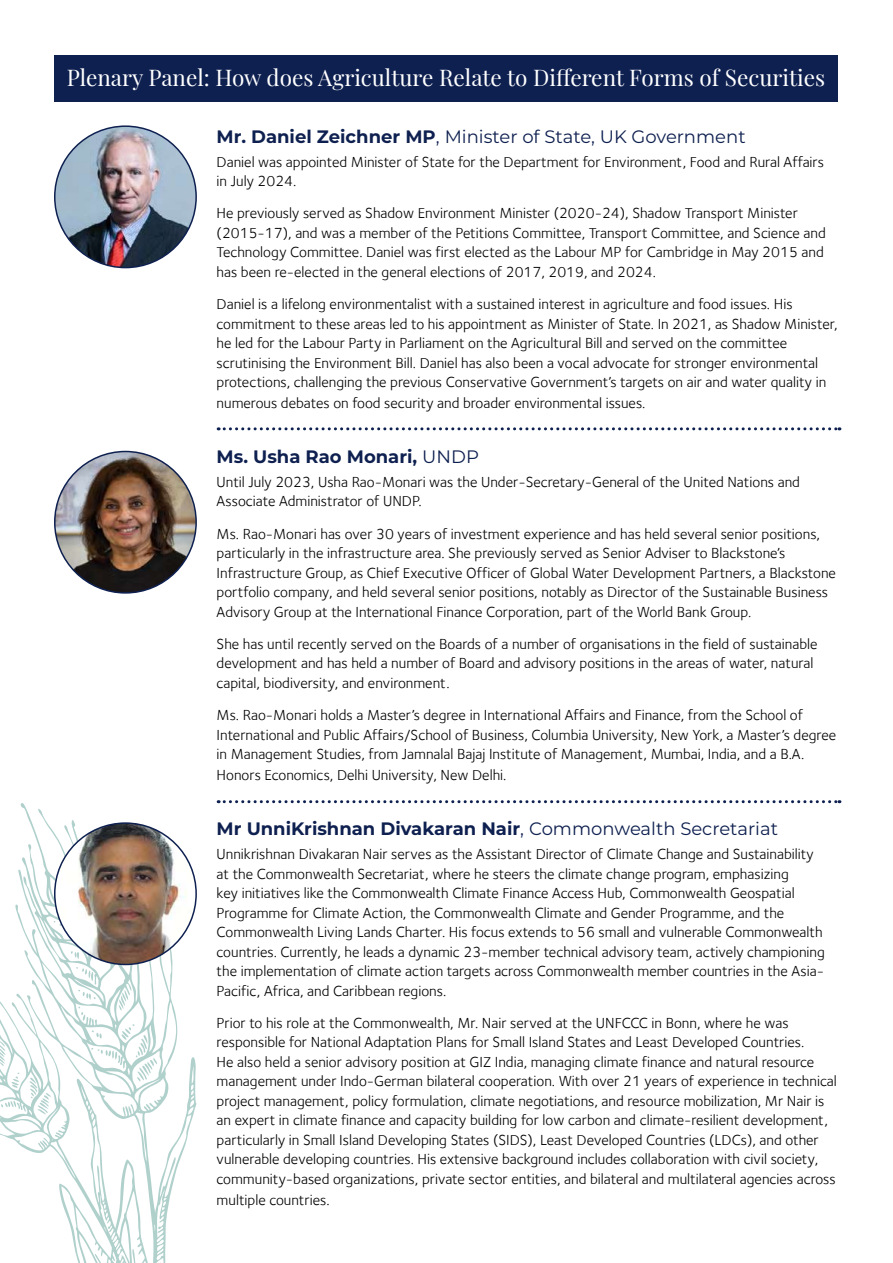
<style>
.page{position:relative;width:893px;height:1263px;background:#fff}
.page>*{position:absolute;margin:0;border:0;box-sizing:border-box;transform-origin:0 0}
.t1{font:22.5px "Playfair Display";color:#fff}
.t2{font:700 18px "Montserrat";color:#0e2050}
.t3{font:18px "Montserrat";color:#0e2050}
.t4{font:15px/19.5px "Foundry Sterling";color:#000}
.s1{font-weight:700}
.s2{font-weight:400}
</style>
<div class="page">
<svg style="left:0;top:803px;width:194px;height:460px"></svg>
<svg style="left:218px;top:427px;width:622px;height:3px"></svg>
<svg style="left:29px;top:800px;width:811px;height:314px"></svg>
<img style="left:55px;top:823px;width:141px;height:141px;border-radius:71px">
<div style="left:54px;top:55px;width:783px;height:46px;background:#0e2050"></div>
<img style="left:55px;top:451px;width:141px;height:142px;border-radius:71px">
<img style="left:55px;top:126px;width:141px;height:142px;border-radius:69px">
<h1 class="t1" style="left:67px;top:60px;width:760px">Plenary Panel: How does Agriculture Relate to Different Forms of Securities</h1>
<p class="t3" style="left:217px;top:124px;width:530px"><span class="s1">Mr. Daniel Zeichner MP</span>, Minister of State, UK Government</p>
<p class="t4" style="left:217px;top:152px;width:609px">Daniel was appointed Minister of State for the Department for Environment, Food and Rural Affairs in July 2024.</p>
<p class="t4" style="left:217px;top:203px;width:611px">He previously served as Shadow Environment Minister (2020-24), Shadow Transport Minister (2015-17), and was a member of the Petitions Committee, Transport Committee, and Science and Technology Committee. Daniel was first elected as the Labour MP for Cambridge in May 2015 and has been re-elected in the general elections of 2017, 2019, and 2024.</p>
<p class="t4" style="left:217px;top:294px;width:622px">Daniel is a lifelong environmentalist with a sustained interest in agriculture and food issues. His commitment to these areas led to his appointment as Minister of State. In 2021, as Shadow Minister, he led for the Labour Party in Parliament on the Agricultural Bill and served on the committee scrutinising the Environment Bill. Daniel has also been a vocal advocate for stronger environmental protections, challenging the previous Conservative Government’s targets on air and water quality in</p>
<p class="t4" style="left:217px;top:393px;width:430px">numerous debates on food security and broader environmental issues.</p>
<p class="t2" style="left:217px;top:444px;width:264px">Ms. Usha Rao Monari, <span class="s2">UNDP</span></p>
<p class="t4" style="left:217px;top:472px;width:585px">Until July 2023, Usha Rao-Monari was the Under-Secretary-General of the United Nations and<br>Associate Administrator of UNDP.</p>
<p class="t4" style="left:217px;top:524px;width:621px">Ms. Rao-Monari has over 30 years of investment experience and has held several senior positions, particularly in the infrastructure area. She previously served as Senior Adviser to Blackstone’s Infrastructure Group, as Chief Executive Officer of Global Water Development Partners, a Blackstone portfolio company, and held several senior positions, notably as Director of the Sustainable Business Advisory Group at the International Finance Corporation, part of the World Bank Group.</p>
<p class="t4" style="left:217px;top:634px;width:602px">She has until recently served on the Boards of a number of organisations in the field of sustainable development and has held a number of Board and advisory positions in the areas of water, natural capital, biodiversity, and environment.</p>
<p class="t4" style="left:217px;top:705px;width:621px">Ms. Rao-Monari holds a Master’s degree in International Affairs and Finance, from the School of<br>International and Public Affairs/School of Business, Columbia University, New York, a Master’s degree in Management Studies, from Jamnalal Bajaj Institute of Management, Mumbai, India, and a B.A.</p>
<p class="t4" style="left:217px;top:765px;width:291px">Honors Economics, Delhi University, New Delhi.</p>
<p class="t2" style="left:217px;top:816px;width:563px">Mr UnniKrishnan Divakaran Nair<span class="s2">, Commonwealth Secretariat</span></p>
<p class="t4" style="left:217px;top:844px;width:610px">Unnikrishnan Divakaran Nair serves as the Assistant Director of Climate Change and Sustainability at the Commonwealth Secretariat, where he steers the climate change program, emphasizing<br>key initiatives like the Commonwealth Climate Finance Access Hub, Commonwealth Geospatial Programme for Climate Action, the Commonwealth Climate and Gender Programme, and the Commonwealth Living Lands Charter. His focus extends to 56 small and vulnerable Commonwealth countries. Currently, he leads a dynamic 23-member technical advisory team, actively championing the implementation of climate action targets across Commonwealth member countries in the Asia-Pacific, Africa, and Caribbean regions.</p>
<p class="t4" style="left:217px;top:1013px;width:622px">Prior to his role at the Commonwealth, Mr. Nair served at the UNFCCC in Bonn, where he was responsible for National Adaptation Plans for Small Island States and Least Developed Countries.<br>He also held a senior advisory position at GIZ India, managing climate finance and natural resource management under Indo-German bilateral cooperation. With over 21 years of experience in technical project management, policy formulation, climate negotiations, and resource mobilization, Mr Nair is an expert in climate finance and capacity building for low carbon and climate-resilient development, particularly in Small Island Developing States (SIDS), Least Developed Countries (LDCs), and other vulnerable developing countries. His extensive background includes collaboration with civil society, community-based organizations, private sector entities, and bilateral and multilateral agencies across</p>
<p class="t4" style="left:217px;top:1190px;width:114px">multiple countries.</p>
</div>
